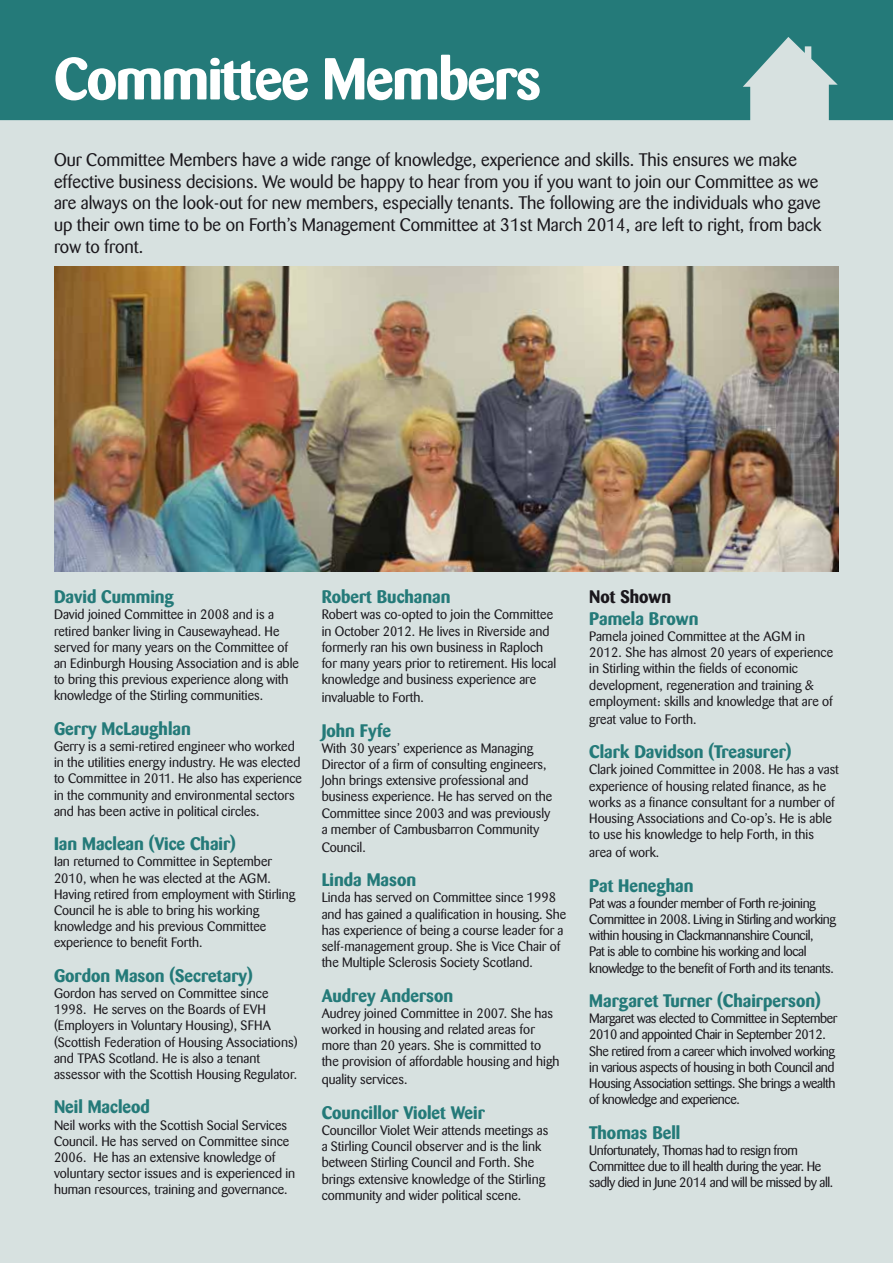
<style>
.page{position:relative;width:893px;height:1263px;background:#d7e1e0}
.page>*{position:absolute;margin:0;border:0;box-sizing:border-box;transform-origin:0 0}
.t1{font:700 58.5px "Barmeno";letter-spacing:-.025em;color:#fff}
.t2{font:18px/21.6px "Barmeno";color:#1a171c}
.t3{font:700 18px "Barmeno";color:#247a79}
.t4{font:700 18px "Barmeno";color:#1a171c}
.t5{font:13.5px/16.2px "Barmeno";color:#1a171c}
.t6{font:13.5px/16.2px "Barmeno";letter-spacing:-.03em;color:#1a171c}
</style>
<div class="page">
<div style="left:0;top:0;width:893px;height:120px;background:#247a79"></div>
<img style="left:54px;top:267px;width:785px;height:305px">
<h1 class="t1" style="left:54px;top:44px;width:489px">Committee Members</h1>
<p class="t2" style="left:54px;top:149px;width:769px">Our Committee Members have a wide range of knowledge, experience and skills. This ensures we make effective business decisions. We would be happy to hear from you if you want to join our Committee as we are always on the look-out for new members, especially tenants. The following are the individuals who gave up their own time to be on Forth’s Management Committee at 31st March 2014, are left to right, from back row to front.</p>
<h2 class="t3" style="left:54px;top:586px;width:121px">David Cumming</h2>
<p class="t5" style="left:54px;top:607px;width:246px">David joined Committee in 2008 and is a retired banker living in Causewayhead. He served for many years on the Committee of an Edinburgh Housing Association and is able to bring this previous experience along with knowledge of the Stirling communities.</p>
<h2 class="t3" style="left:54px;top:718px;width:138px">Gerry McLaughlan</h2>
<p class="t5" style="left:54px;top:738px;width:250px">Gerry is a semi-retired engineer who worked in the utilities energy industry. He was elected to Committee in 2011. He also has experience in the community and environmental sectors and has been active in political circles.</p>
<h2 class="t3" style="left:54px;top:833px;width:183px">Ian Maclean (Vice Chair)</h2>
<p class="t5" style="left:54px;top:854px;width:243px">Ian returned to Committee in September 2010, when he was elected at the AGM.<br>Having retired from employment with Stirling Council he is able to bring his working knowledge and his previous Committee experience to benefit Forth.</p>
<h2 class="t3" style="left:54px;top:964px;width:200px">Gordon Mason (Secretary)</h2>
<p class="t5" style="left:54px;top:985px;width:245px">Gordon has served on Committee since 1998. He serves on the Boards of EVH (Employers in Voluntary Housing), SFHA (Scottish Federation of Housing Associations) and TPAS Scotland. He is also a tenant assessor with the Scottish Housing Regulator.</p>
<h2 class="t3" style="left:54px;top:1096px;width:97px">Neil Macleod</h2>
<p class="t5" style="left:54px;top:1117px;width:243px">Neil works with the Scottish Social Services Council. He has served on Committee since 2006. He has an extensive knowledge of voluntary sector issues and is experienced in human resources, training and governance.</p>
<h2 class="t3" style="left:322px;top:586px;width:131px">Robert Buchanan</h2>
<p class="t5" style="left:322px;top:607px;width:236px">Robert was co-opted to join the Committee in October 2012. He lives in Riverside and formerly ran his own business in Raploch for many years prior to retirement. His local knowledge and business experience are</p>
<p class="t5" style="left:322px;top:690px;width:104px">invaluable to Forth.</p>
<h2 class="t3" style="left:322px;top:719px;width:71px">John Fyfe</h2>
<p class="t5" style="left:322px;top:740px;width:232px">With 30 years’ experience as Managing Director of a firm of consulting engineers, John brings extensive professional and business experience. He has served on the Committee since 2003 and was previously a member of Cambusbarron Community</p>
<p class="t5" style="left:322px;top:839px;width:46px">Council.</p>
<h2 class="t3" style="left:322px;top:869px;width:96px">Linda Mason</h2>
<p class="t5" style="left:322px;top:890px;width:246px">Linda has served on Committee since 1998 and has gained a qualification in housing. She has experience of being a course leader for a self-management group. She is Vice Chair of the Multiple Sclerosis Society Scotland.</p>
<h2 class="t3" style="left:322px;top:984px;width:133px">Audrey Anderson</h2>
<p class="t5" style="left:322px;top:1005px;width:239px">Audrey joined Committee in 2007. She has worked in housing and related areas for more than 20 years. She is committed to the provision of affordable housing and high</p>
<p class="t5" style="left:322px;top:1072px;width:87px">quality services.</p>
<h2 class="t3" style="left:322px;top:1101px;width:165px">Councillor Violet Weir</h2>
<p class="t5" style="left:322px;top:1122px;width:228px">Councillor Violet Weir attends meetings as a Stirling Council observer and is the link between Stirling Council and Forth. She brings extensive knowledge of the Stirling community and wider political scene.</p>
<h2 class="t4" style="left:589px;top:586px;width:83px">Not Shown</h2>
<h2 class="t3" style="left:589px;top:608px;width:111px">Pamela Brown</h2>
<p class="t5" style="left:589px;top:628px;width:245px">Pamela joined Committee at the AGM in 2012. She has almost 20 years of experience in Stirling within the fields of economic development, regeneration and training &amp; employment: skills and knowledge that are of</p>
<p class="t5" style="left:589px;top:711px;width:109px">great value to Forth.</p>
<h2 class="t3" style="left:589px;top:741px;width:204px">Clark Davidson (Treasurer)</h2>
<p class="t5" style="left:589px;top:762px;width:251px">Clark joined Committee in 2008. He has a vast experience of housing related finance, as he works as a finance consultant for a number of Housing Associations and Co-op’s. He is able to use his knowledge to help Forth, in this</p>
<p class="t5" style="left:589px;top:844px;width:72px">area of work.</p>
<h2 class="t3" style="left:589px;top:874px;width:106px">Pat Heneghan</h2>
<p class="t6" style="left:589px;top:895px;width:248px">Pat was a founder member of Forth re-joining Committee in 2008. Living in Stirling and working within housing in Clackmannanshire Council,<br>Pat is able to combine his working and local knowledge to the benefit of Forth and its tenants.</p>
<h2 class="t3" style="left:589px;top:990px;width:233px">Margaret Turner (Chairperson)</h2>
<p class="t6" style="left:589px;top:1010px;width:250px">Margaret was elected to Committee in September 2010 and appointed Chair in September 2012.<br>She retired from a career which involved working in various aspects of housing in both Council and Housing Association settings. She brings a wealth of knowledge and experience.</p>
<h2 class="t3" style="left:589px;top:1121px;width:93px">Thomas Bell</h2>
<p class="t6" style="left:589px;top:1142px;width:245px">Unfortunately, Thomas had to resign from<br>Committee due to ill health during the year. He sadly died in June 2014 and will be missed by all.</p>
</div>
